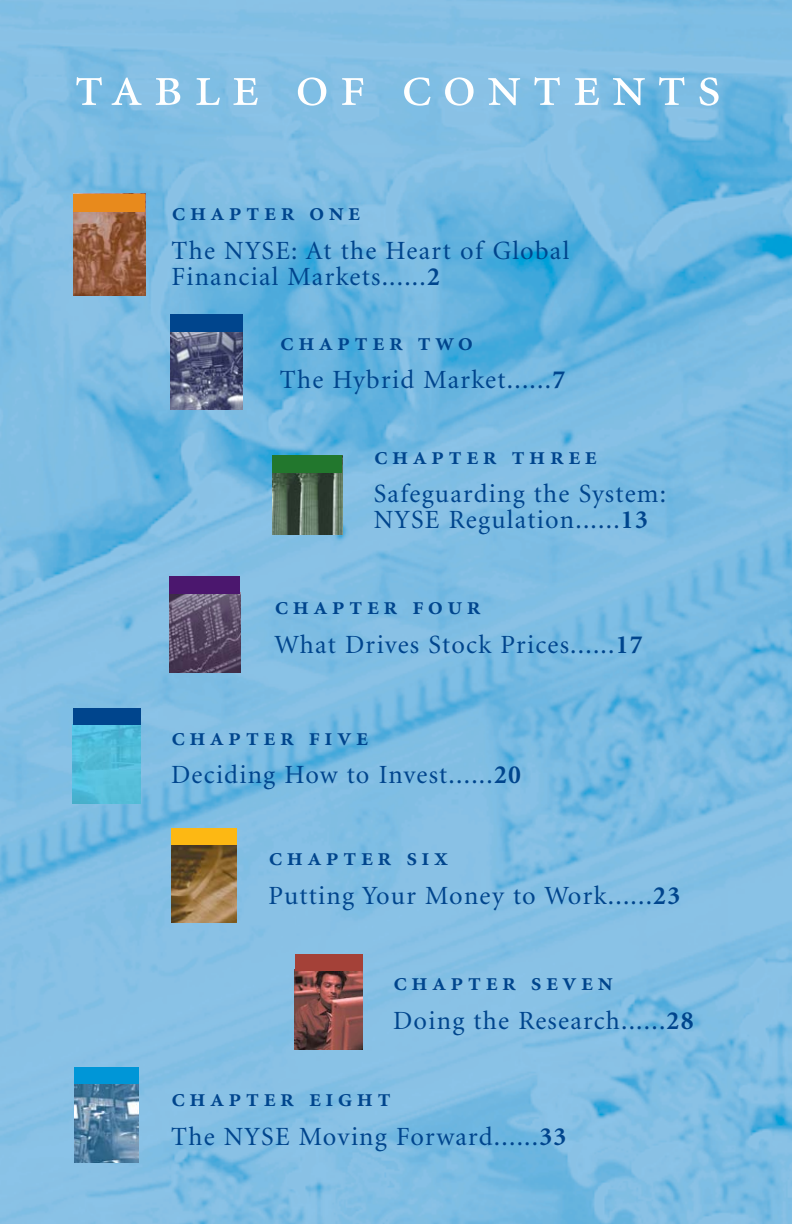
<style>
.page{position:relative;width:792px;height:1224px;background:#fff}
.page>*{position:absolute;margin:0;border:0;box-sizing:border-box;transform-origin:0 0}
.t1{font:60px "Minion Exp";letter-spacing:.17em;color:#fff}
.t2{font:26.2px/25.6px "Minion";letter-spacing:.05em;color:#00458d}
.t3{font:600 26.2px "Minion Exp";letter-spacing:.155em;color:#00458d}
.s1{font-weight:700}
</style>
<div class="page">
<img style="left:0;top:0;width:792px;height:1224px">
<img style="left:74px;top:212px;width:71px;height:84px">
<div style="left:74px;top:194px;width:71px;height:18px;background:#e88a1c"></div>
<img style="left:171px;top:331px;width:72px;height:79px">
<div style="left:170px;top:314px;width:72px;height:18px;background:#00458d"></div>
<img style="left:273px;top:455px;width:69px;height:79px">
<div style="left:272px;top:456px;width:70px;height:17px;background:#22772d"></div>
<img style="left:169px;top:594px;width:71px;height:78px">
<div style="left:169px;top:576px;width:71px;height:18px;background:#4b176e"></div>
<img style="left:73px;top:725px;width:68px;height:78px">
<div style="left:73px;top:708px;width:68px;height:17px;background:#00458d"></div>
<img style="left:171px;top:844px;width:65px;height:79px">
<div style="left:171px;top:828px;width:65px;height:16px;background:#fdb813"></div>
<img style="left:74px;top:1084px;width:65px;height:78px">
<div style="left:74px;top:1068px;width:65px;height:16px;background:#0096d7"></div>
<img style="left:295px;top:971px;width:68px;height:78px">
<div style="left:295px;top:954px;width:68px;height:17px;background:#a44138"></div>
<h1 class="t1" style="left:74px;top:49px;width:649px">table of contents</h1>
<p class="t3" style="left:172px;top:196px;width:190px">chapter one</p>
<p class="t2" style="left:172px;top:240px;width:399px">The NYSE: At the Heart of Global<br>Financial Markets......<span class="s1">2</span></p>
<p class="t3" style="left:280px;top:325px;width:194px">chapter two</p>
<p class="t2" style="left:280px;top:370px;width:287px">The Hybrid Market......<span class="s1">7</span></p>
<p class="t3" style="left:374px;top:439px;width:224px">chapter three</p>
<p class="t2" style="left:374px;top:483px;width:294px">Safeguarding the System:<br>NYSE Regulation......<span class="s1">13</span></p>
<p class="t3" style="left:275px;top:590px;width:207px">chapter four</p>
<p class="t2" style="left:275px;top:634px;width:370px">What Drives Stock Prices......<span class="s1">17</span></p>
<p class="t3" style="left:171px;top:720px;width:198px">chapter five</p>
<p class="t2" style="left:171px;top:764px;width:352px">Deciding How to Invest......<span class="s1">20</span></p>
<p class="t3" style="left:269px;top:840px;width:181px">chapter six</p>
<p class="t2" style="left:269px;top:885px;width:413px">Putting Your Money to Work......<span class="s1">23</span></p>
<p class="t3" style="left:394px;top:966px;width:221px">chapter seven</p>
<p class="t2" style="left:393px;top:1010px;width:302px">Doing the Research......<span class="s1">28</span></p>
<p class="t3" style="left:172px;top:1081px;width:221px">chapter eight</p>
<p class="t2" style="left:171px;top:1126px;width:397px">The NYSE Moving Forward......<span class="s1">33</span></p>
</div>
